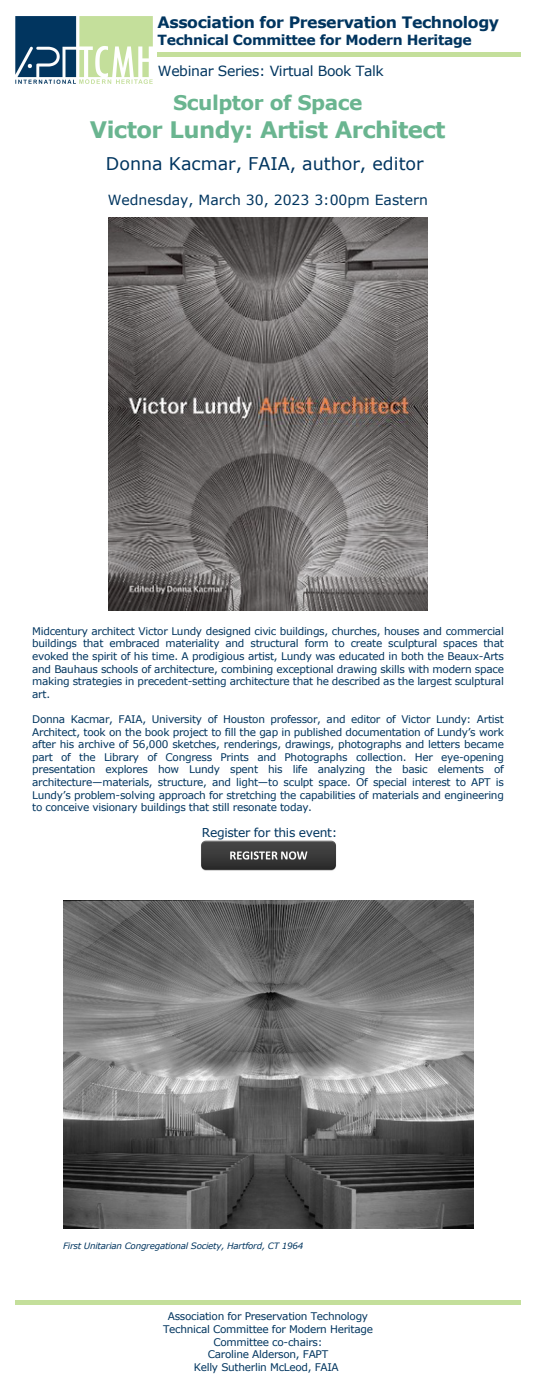
<style>
.page{position:relative;width:536px;height:1386px;background:#fff}
.page>*{position:absolute;margin:0;border:0;box-sizing:border-box;transform-origin:0 0}
.t1{font:700 22.75px "Verdana";letter-spacing:-.025em;color:#6ab590}
.t2{font:700 20.12px "Verdana";letter-spacing:-.025em;color:#6ab590}
.t3{font:17.5px "Verdana";color:#01355f}
.t4{font:700 15.75px "Verdana";letter-spacing:-.025em;color:#01355f}
.t5{font:700 14px "Verdana";letter-spacing:-.025em;color:#01355f}
.t6{font:14px "Verdana";letter-spacing:-.005em;color:#01355f}
.t7{font:14px "Verdana";letter-spacing:-.025em;color:#01355f}
.t8{font:12.25px "Verdana";letter-spacing:-.025em;color:#01355f}
.t9{font:10.5px/12.6px "Verdana";letter-spacing:-.025em;color:#01355f;text-align:justify}
.t10{font:italic 8.75px "Verdana";letter-spacing:-.025em;color:#01355f}
</style>
<div class="page">
<img style="left:15px;top:16px;width:138px;height:67px">
<hr style="left:157px;top:52px;width:363px;height:4px;background:#c4df9b">
<div style="left:15px;top:1300px;width:505px;height:5px;background:#c4df9b"></div>
<img style="left:201px;top:841px;width:135px;height:30px">
<img style="left:109px;top:218px;width:318px;height:392px">
<img style="left:63px;top:900px;width:410px;height:329px">
<h3 class="t4" style="left:157px;top:11px;width:343px">Association for Preservation Technology</h3>
<h3 class="t5" style="left:157px;top:30px;width:315px">Technical Committee for Modern Heritage</h3>
<h3 class="t7" style="left:158px;top:61px;width:227px">Webinar Series: Virtual Book Talk</h3>
<h2 class="t2" style="left:173px;top:89px;width:191px">Sculptor of Space</h2>
<h1 class="t1" style="left:90px;top:114px;width:357px">Victor Lundy: Artist Architect</h1>
<h3 class="t3" style="left:106px;top:151px;width:319px">Donna Kacmar, FAIA, author, editor</h3>
<h3 class="t6" style="left:108px;top:190px;width:321px">Wednesday, March 30, 2023 3:00pm Eastern</h3>
<p class="t9" style="left:32px;top:625px;width:473px">Midcentury architect Victor Lundy designed civic buildings, churches, houses and commercial buildings that embraced materiality and structural form to create sculptural spaces that evoked the spirit of his time. A prodigious artist, Lundy was educated in both the Beaux-Arts and Bauhaus schools of architecture, combining exceptional drawing skills with modern space making strategies in precedent-setting architecture that he described as the largest sculptural art.</p>
<p class="t9" style="left:32px;top:713px;width:473px">Donna Kacmar, FAIA, University of Houston professor, and editor of Victor Lundy: Artist Architect, took on the book project to fill the gap in published documentation of Lundy’s work after his archive of 56,000 sketches, renderings, drawings, photographs and letters became part of the Library of Congress Prints and Photographs collection. Her eye-opening presentation explores how Lundy spent his life analyzing the basic elements of architecture—materials, structure, and light—to sculpt space. Of special interest to APT is Lundy’s problem-solving approach for stretching the capabilities of materials and engineering to conceive visionary buildings that still resonate today.</p>
<p class="t8" style="left:202px;top:824px;width:137px">Register for this event:</p>
<p class="t10" style="left:63px;top:1240px;width:242px">First Unitarian Congregational Society, Hartford, CT 1964</p>
<p class="t9" style="left:163px;top:1310px;width:211px;text-align:center">Association for Preservation Technology<br>Technical Committee for Modern Heritage<br>Committee co-chairs:<br>Caroline Alderson, FAPT<br>Kelly Sutherlin McLeod, FAIA</p>
</div>
